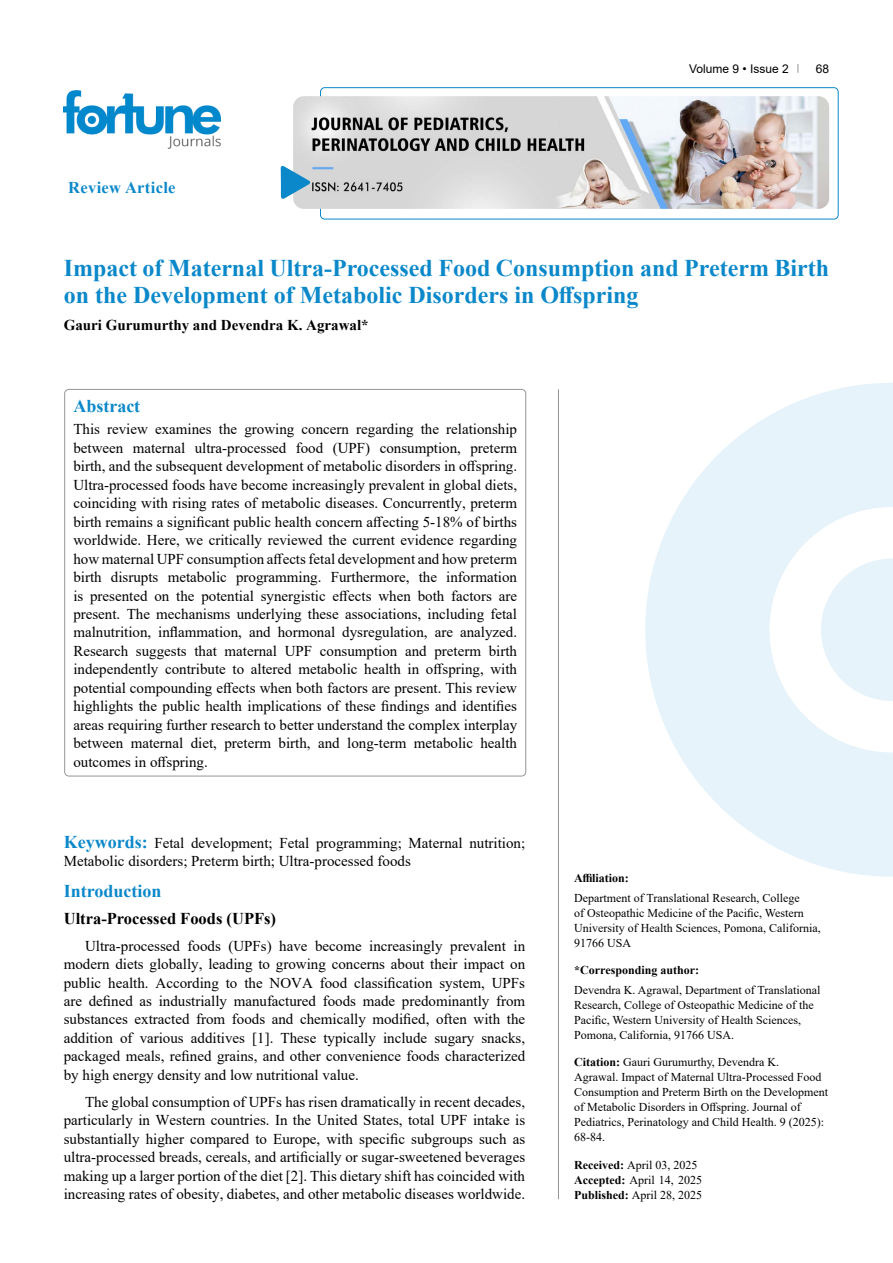
<style>
.page{position:relative;width:893px;height:1263px;background:#fff}
.page>*{position:absolute;margin:0;border:0;box-sizing:border-box;transform-origin:0 0}
.t1{font:700 24px/27px "Times New Roman";color:#0a88ca}
.t2{font:700 18px "Times New Roman";color:#0a88ca}
.t3{font:700 16.5px "Times New Roman";color:#000}
.t4{font:700 16.5px "Times New Roman";letter-spacing:.02em;color:#0a88ca}
.t5{font:15px/18.5px "Times New Roman";color:#000;text-align:justify}
.t6{font:700 15px "Times New Roman";color:#000}
.t7{font:12px/15px "Times New Roman";color:#000}
.t8{font:700 12px "Times New Roman";color:#000}
.t9{font:12px "Arial";color:#000}
.s1{font-weight:700;font-size:18px;color:#0a88ca}
.s2{font-weight:700}
</style>
<div class="page">
<div style="left:320px;top:87px;width:518px;height:132px;border:1px solid #0a88ca;border-radius:4px"></div>
<img style="left:64px;top:90px;width:157px;height:59px">
<img style="left:293px;top:96px;width:536px;height:113px">
<svg style="left:281px;top:166px;width:29px;height:33px"></svg>
<svg style="left:645px;top:383px;width:248px;height:494px;fill:#e6f3fa"></svg>
<svg style="left:821px;top:558px;width:72px;height:143px"></svg>
<hr style="left:558px;top:389px;width:1px;height:810px;background:#939598">
<p class="t4" style="left:68px;top:175px;width:109px">Review Article</p>
<p class="t9" style="left:689px;top:60px;width:101px">Volume 9 • Issue 2</p>
<p class="t9" style="left:816px;top:60px;width:15px">68</p>
<h1 class="t1" style="left:64px;top:254px;width:767px">Impact of Maternal Ultra-Processed Food Consumption and Preterm Birth on the Development of Metabolic Disorders in Offspring</h1>
<p class="t6" style="left:64px;top:314px;width:307px">Gauri Gurumurthy and Devendra K. Agrawal*</p>
<p class="t2" style="left:73px;top:393px;width:68px">Abstract</p>
<p class="t5" style="left:73px;top:420px;width:445px">This review examines the growing concern regarding the relationship between maternal ultra-processed food (UPF) consumption, preterm birth, and the subsequent development of metabolic disorders in offspring.<br>Ultra-processed foods have become increasingly prevalent in global diets, coinciding with rising rates of metabolic diseases. Concurrently, preterm birth remains a significant public health concern affecting 5-18% of births worldwide. Here, we critically reviewed the current evidence regarding how maternal UPF consumption affects fetal development and how preterm birth disrupts metabolic programming. Furthermore, the information is presented on the potential synergistic effects when both factors are present. The mechanisms underlying these associations, including fetal malnutrition, inflammation, and hormonal dysregulation, are analyzed.<br>Research suggests that maternal UPF consumption and preterm birth independently contribute to altered metabolic health in offspring, with potential compounding effects when both factors are present. This review highlights the public health implications of these findings and identifies areas requiring further research to better understand the complex interplay between maternal diet, preterm birth, and long-term metabolic health outcomes in offspring.</p>
<p class="t5" style="left:64px;top:833px;width:463px"><span class="s1">Keywords:</span> Fetal development; Fetal programming; Maternal nutrition;<br>Metabolic disorders; Preterm birth; Ultra-processed foods</p>
<p class="t2" style="left:64px;top:878px;width:99px">Introduction</p>
<p class="t3" style="left:64px;top:906px;width:214px">Ultra-Processed Foods (UPFs)</p>
<p class="t5" style="left:64px;top:936px;width:463px;text-indent:21px">Ultra-processed foods (UPFs) have become increasingly prevalent in modern diets globally, leading to growing concerns about their impact on public health. According to the NOVA food classification system, UPFs are defined as industrially manufactured foods made predominantly from substances extracted from foods and chemically modified, often with the addition of various additives [1]. These typically include sugary snacks, packaged meals, refined grains, and other convenience foods characterized by high energy density and low nutritional value.</p>
<p class="t5" style="left:64px;top:1092px;width:463px;text-indent:21px">The global consumption of UPFs has risen dramatically in recent decades, particularly in Western countries. In the United States, total UPF intake is substantially higher compared to Europe, with specific subgroups such as ultra-processed breads, cereals, and artificially or sugar-sweetened beverages making up a larger portion of the diet [2]. This dietary shift has coincided with increasing rates of obesity, diabetes, and other metabolic diseases worldwide.</p>
<p class="t8" style="left:574px;top:870px;width:56px">Affiliation:</p>
<p class="t7" style="left:574px;top:890px;width:248px">Department of Translational Research, College<br>of Osteopathic Medicine of the Pacific, Western University of Health Sciences, Pomona, California, 91766 USA</p>
<p class="t8" style="left:574px;top:962px;width:127px">*Corresponding author:</p>
<p class="t7" style="left:574px;top:982px;width:248px">Devendra K. Agrawal, Department of Translational Research, College of Osteopathic Medicine of the Pacific, Western University of Health Sciences, Pomona, California, 91766 USA.</p>
<p class="t7" style="left:574px;top:1054px;width:255px"><span class="s2">Citation:</span> Gauri Gurumurthy, Devendra K.<br>Agrawal. Impact of Maternal Ultra-Processed Food Consumption and Preterm Birth on the Development of Metabolic Disorders in Offspring. Journal of Pediatrics, Perinatology and Child Health. 9 (2025):<br>68-84.</p>
<p class="t7" style="left:574px;top:1157px;width:130px"><span class="s2">Received:</span> April 03, 2025<br><span class="s2">Accepted:</span> April 14, 2025<br><span class="s2">Published:</span> April 28, 2025</p>
</div>
